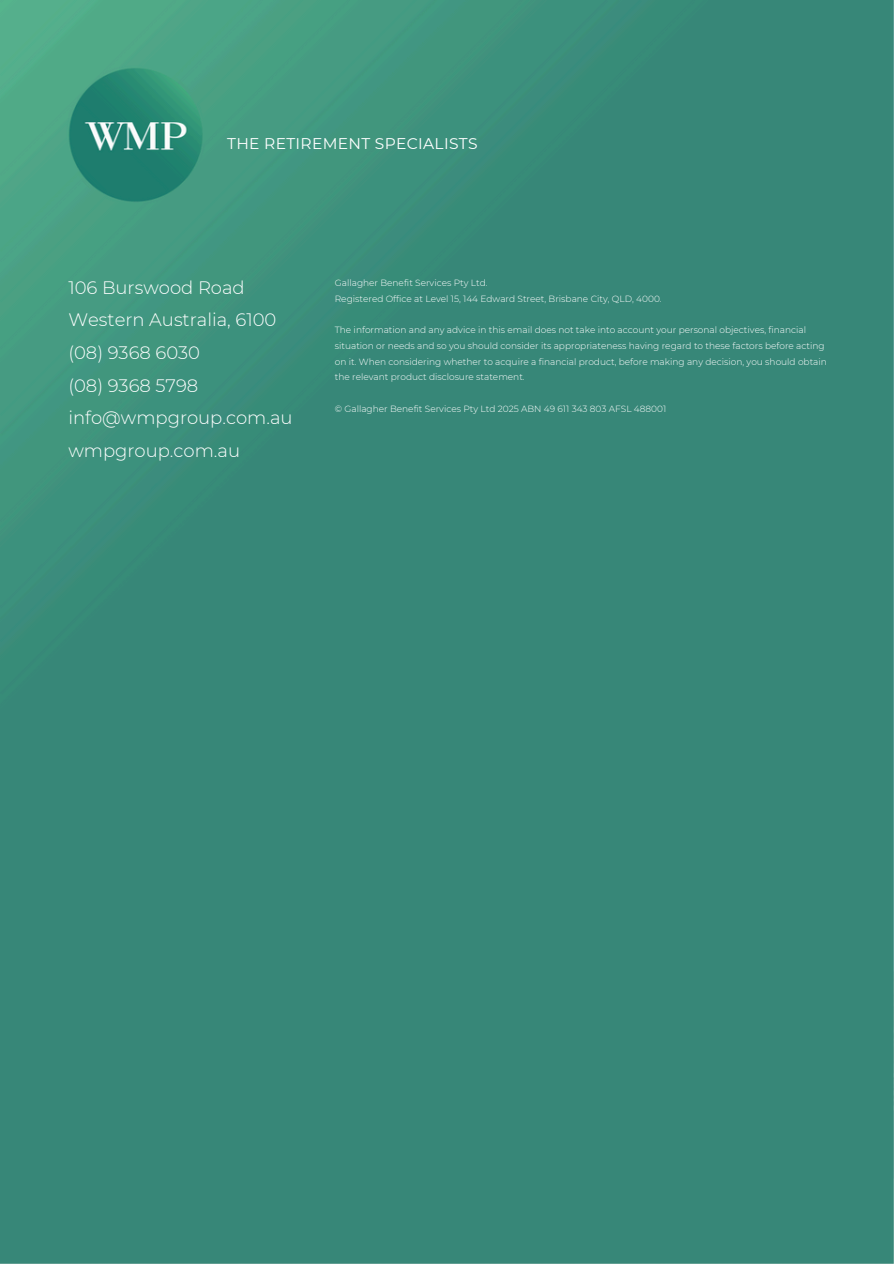
<style>
.page{position:relative;width:894px;height:1264px;background:#fff}
.page>*{position:absolute;margin:0;border:0;box-sizing:border-box;transform-origin:0 0}
.t1{font:300 18px/32.7px "Montserrat";color:#fff}
.t2{font:15.45px "Montserrat";letter-spacing:.02em;color:#fff}
.t3{font:300 9px/15.8px "Montserrat";color:#fff}
</style>
<div class="page">
<img style="left:0;top:0;width:893px;height:1263px">
<p class="t2" style="left:227px;top:134px;width:252px">THE RETIREMENT SPECIALISTS</p>
<p class="t1" style="left:68px;top:271px;width:226px">106 Burswood Road<br>Western Australia, 6100 (08) 9368 6030<br>(08) 9368 5798 info@wmpgroup.com.au wmpgroup.com.au</p>
<h2 class="t3" style="left:335px;top:275px;width:154px">Gallagher Benefit Services Pty Ltd.</h2>
<h1 class="t3" style="left:335px;top:290px;width:328px">Registered Office at Level 15, 144 Edward Street, Brisbane City, QLD, 4000.</h1>
<p class="t3" style="left:335px;top:322px;width:493px">The information and any advice in this email does not take into account your personal objectives, financial situation or needs and so you should consider its appropriateness having regard to these factors before acting on it. When considering whether to acquire a financial product, before making any decision, you should obtain the relevant product disclosure statement.</p>
<p class="t3" style="left:335px;top:401px;width:333px">© Gallagher Benefit Services Pty Ltd 2025 ABN 49 611 343 803 AFSL 488001</p>
</div>
